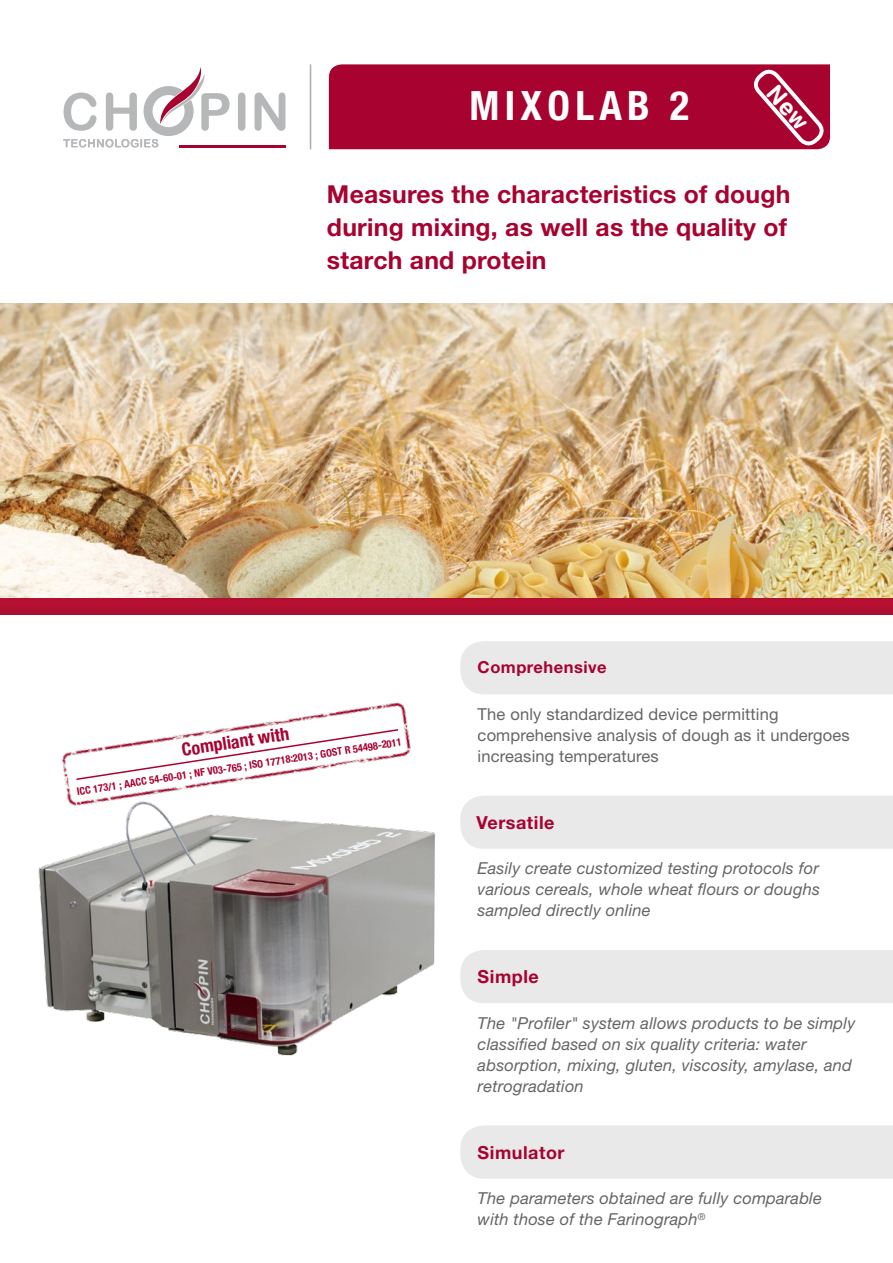
<style>
.page{position:relative;width:893px;height:1263px;background:#fff}
.page>*{position:absolute;margin:0;border:0;box-sizing:border-box;transform-origin:0 0}
.t1{font:700 condensed 40.5px "Helvetica Neue LT Std";letter-spacing:.13em;color:#fff}
.t2{font:700 24.75px/33px "Helvetica Neue LT Std";letter-spacing:.01em;color:#a70230}
.t3{font:700 18px "Helvetica Neue LT Std";letter-spacing:.03em;color:#a70230}
.t4{font:700 condensed 18px "Helvetica Neue LT Std";color:#a70230}
.t5{font:italic 16.5px/21px "Helvetica Neue LT Std";letter-spacing:.01em;color:#646567}
.t6{font:16.5px/21px "Helvetica Neue LT Std";letter-spacing:.01em;color:#646567}
.t7{font:700 16.5px "Helvetica Neue LT Std";letter-spacing:.03em;color:#a70230}
.t8{font:700 condensed 10.5px "Helvetica Neue LT Std";color:#a70230}
</style>
<div class="page">
<div style="left:0;top:596px;width:893px;height:18px;background:linear-gradient(to right,#b11032,#b11032)"></div>
<img style="left:0;top:304px;width:893px;height:293px">
<div style="left:460px;top:641px;width:433px;height:53px;background:#e9e9ea"></div>
<div style="left:460px;top:796px;width:433px;height:53px;background:#e9e9ea"></div>
<div style="left:460px;top:950px;width:433px;height:53px;background:#e9e9ea"></div>
<div style="left:460px;top:1125px;width:433px;height:54px;background:#e9e9ea"></div>
<hr style="left:310px;top:64px;width:1px;height:85px;background:#acadb1">
<svg style="left:238px;top:93px;width:7px;height:38px"></svg>
<svg style="left:255px;top:93px;width:30px;height:38px"></svg>
<svg style="left:63px;top:67px;width:166px;height:80px"></svg>
<hr style="left:179px;top:145px;width:107px;height:2px;background:#a70230">
<img style="left:38px;top:831px;width:397px;height:225px">
<img style="left:45px;top:702px;width:378px;height:153px">
<svg style="left:75px;top:728px;width:325px;height:53px"></svg>
<div style="left:329px;top:64px;width:501px;height:86px;background:#a70230"></div>
<h1 class="t1" style="left:470px;top:81px;width:221px">MIXOLAB 2</h1>
<h2 class="t2" style="left:327px;top:177px;width:465px">Measures the characteristics of dough during mixing, as well as the quality of starch and protein</h2>
<p class="t4" style="left:180px;top:739px;width:110px;rotate:-9deg">Compliant with</p>
<p class="t8" style="left:76px;top:786px;width:330px;rotate:-9deg">ICC 173/1 ; AACC 54-60-01 ; NF V03-765 ; ISO 17718:2013 ; GOST R 54498-2011</p>
<p class="t7" style="left:478px;top:657px;width:131px">Comprehensive</p>
<p class="t6" style="left:478px;top:703px;width:374px">The only standardized device permitting comprehensive analysis of dough as it undergoes increasing temperatures</p>
<p class="t3" style="left:477px;top:811px;width:79px">Versatile</p>
<p class="t5" style="left:478px;top:858px;width:344px;text-align:justify">Easily create customized testing protocols for various cereals, whole wheat flours or doughs sampled directly online</p>
<p class="t3" style="left:478px;top:965px;width:63px">Simple</p>
<p class="t5" style="left:478px;top:1012px;width:379px">The "Profiler" system allows products to be simply classified based on six quality criteria: water absorption, mixing, gluten, viscosity, amylase, and retrogradation</p>
<p class="t3" style="left:478px;top:1141px;width:88px">Simulator</p>
<p class="t5" style="left:478px;top:1187px;width:346px">The parameters obtained are fully comparable with those of the Farinograph<sup>®</sup></p>
</div>
